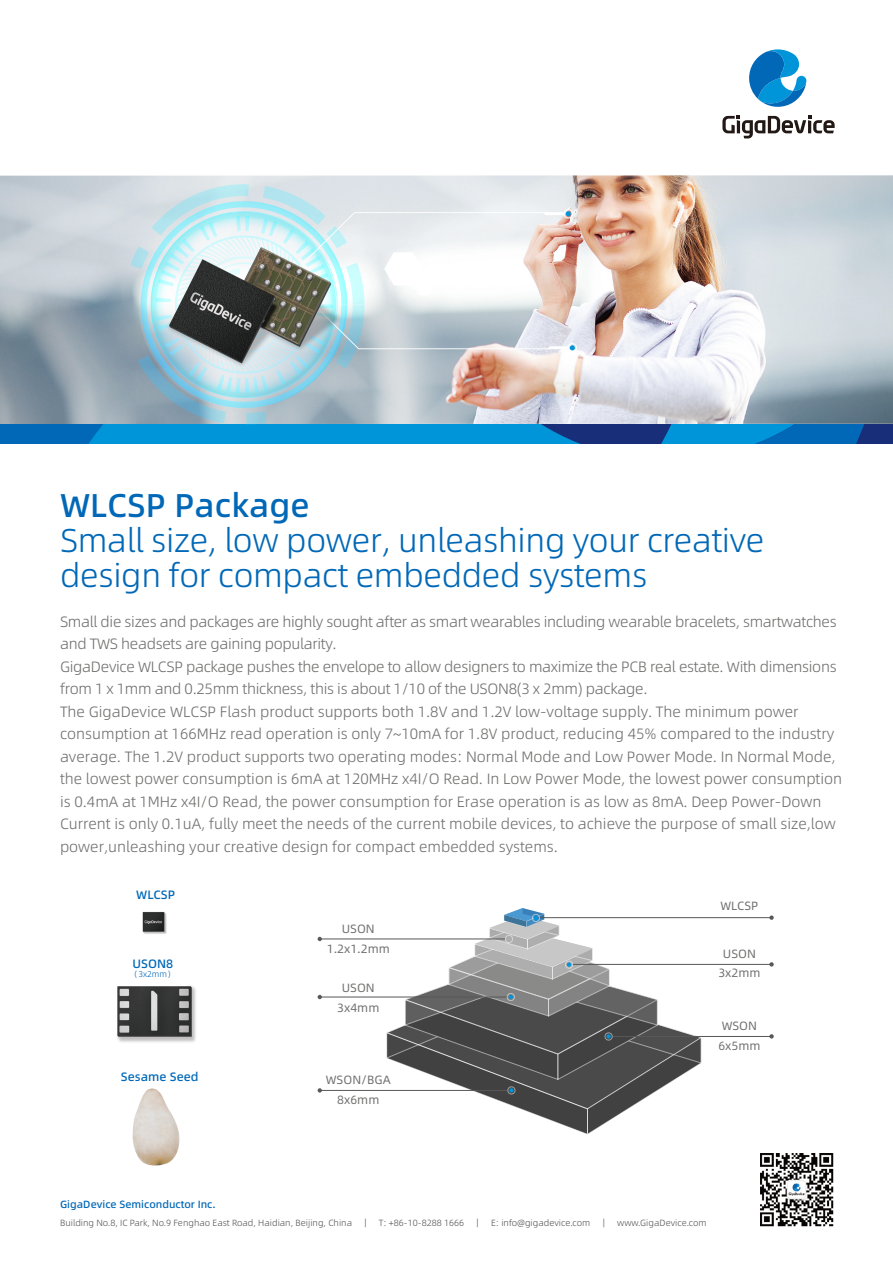
<style>
.page{position:relative;width:893px;height:1263px;background:#fff}
.page>*{position:absolute;margin:0;border:0;box-sizing:border-box;transform-origin:0 0}
.t1{font:33px/35.1px "Alibaba Pu Hui Ti 2 45 Light";letter-spacing:-.01em;color:#0068b7}
.t2{font:33px "Alibaba Pu Hui Ti 2 65 Medium";color:#0068b7}
.t3{font:15px/22.5px "Alibaba Pu Hui Ti 2 45 Light";color:#70706f}
.t4{font:12.15px "Alibaba Pu Hui Ti 2 65 Medium";color:#0068b7}
.t5{font:12px/19.5px "Alibaba Pu Hui Ti 2 55 Regular";color:#70706f;text-align:center}
.t6{font:10.5px "Alibaba Pu Hui Ti 2 65 Medium";color:#0068b7}
.t7{font:9px "Alibaba Pu Hui Ti 2 45 Light";color:#595757}
.t8{font:8.4px "Alibaba Pu Hui Ti 2 45 Light";color:#0068b7}
</style>
<div class="page">
<img style="left:0;top:175px;width:893px;height:9px">
<img style="left:760px;top:1153px;width:74px;height:74px">
<svg style="left:722px;top:116px;width:113px;height:22px"></svg>
<svg style="left:749px;top:49px;width:57px;height:58px"></svg>
<img style="left:117px;top:985px;width:79px;height:57px">
<img style="left:142px;top:912px;width:25px;height:22px">
<img style="left:133px;top:1088px;width:47px;height:78px">
<hr style="left:540px;top:917px;width:232px;height:1px;background:#595757">
<hr style="left:573px;top:964px;width:199px;height:1px;background:#595757">
<hr style="left:612px;top:1036px;width:160px;height:1px;background:#595757">
<hr style="left:321px;top:938px;width:184px;height:1px;background:#595757">
<hr style="left:319px;top:997px;width:188px;height:1px;background:#595757">
<hr style="left:320px;top:1090px;width:188px;height:1px;background:#595757">
<svg style="left:318px;top:937px;width:4px;height:4px"></svg>
<svg style="left:769px;top:915px;width:5px;height:5px"></svg>
<svg style="left:769px;top:962px;width:5px;height:4px"></svg>
<svg style="left:769px;top:1034px;width:5px;height:4px"></svg>
<svg style="left:318px;top:995px;width:4px;height:4px"></svg>
<svg style="left:318px;top:1088px;width:4px;height:4px"></svg>
<svg style="left:385px;top:908px;width:317px;height:226px"></svg>
<div style="left:507px;top:993px;width:8px;height:8px;border:1px solid #fff;border-radius:50%"></div>
<svg style="left:0;top:184px;width:893px;height:260px;background:#b9c3cb"></svg>
<div style="left:564px;top:209px;width:9px;height:9px;border:1px solid #fff;border-radius:50%"></div>
<img style="left:92px;top:190px;width:322px;height:241px">
<h1 class="t2" style="left:60px;top:480px;width:251px">WLCSP Package</h1>
<h1 class="t1" style="left:60px;top:521px;width:706px">Small size, low power, unleashing your creative design for compact embedded systems</h1>
<p class="t3" style="left:60px;top:609px;width:784px">Small die sizes and packages are highly sought after as smart wearables including wearable bracelets, smartwatches and TWS headsets are gaining popularity.<br>GigaDevice WLCSP package pushes the envelope to allow designers to maximize the PCB real estate. With dimensions from 1 x 1mm and 0.25mm thickness, this is about 1/10 of the USON8(3 x 2mm) package.<br>The GigaDevice WLCSP Flash product supports both 1.8V and 1.2V low-voltage supply. The minimum power consumption at 166MHz read operation is only 7~10mA for 1.8V product, reducing 45% compared to the industry average. The 1.2V product supports two operating modes: Normal Mode and Low Power Mode. In Normal Mode, the lowest power consumption is 6mA at 120MHz x4I/O Read. In Low Power Mode, the lowest power consumption is 0.4mA at 1MHz x4I/O Read, the power consumption for Erase operation is as low as 8mA. Deep Power-Down Current is only 0.1uA, fully meet the needs of the current mobile devices, to achieve the purpose of small size,low power,unleashing your creative design for compact embedded systems.</p>
<p class="t4" style="left:136px;top:885px;width:41px">WLCSP</p>
<p class="t4" style="left:133px;top:954px;width:42px">USON8</p>
<p class="t8" style="left:130px;top:968px;width:47px">（3x2mm）</p>
<p class="t4" style="left:121px;top:1067px;width:79px">Sesame Seed</p>
<p class="t5" style="left:327px;top:918px;width:65px">USON<br>1.2x1.2mm</p>
<p class="t5" style="left:337px;top:978px;width:44px">USON<br>3x4mm</p>
<p class="t5" style="left:326px;top:1069px;width:66px">WSON/BGA<br>8x6mm</p>
<p class="t5" style="left:720px;top:895px;width:40px">WLCSP</p>
<p class="t5" style="left:718px;top:943px;width:44px">USON<br>3x2mm</p>
<p class="t5" style="left:718px;top:1016px;width:44px;text-align:left">WSON<br>6x5mm</p>
<p class="t6" style="left:60px;top:1196px;width:157px">GigaDevice Semiconductor Inc.</p>
<p class="t7" style="left:60px;top:1216px;width:648px">Building No.8, IC Park, No.9 Fenghao East Road, Haidian, Beijing, China　｜　T: +86-10-8288 1666　｜　E: info@gigadevice.com　｜　www.GigaDevice.com</p>
</div>
